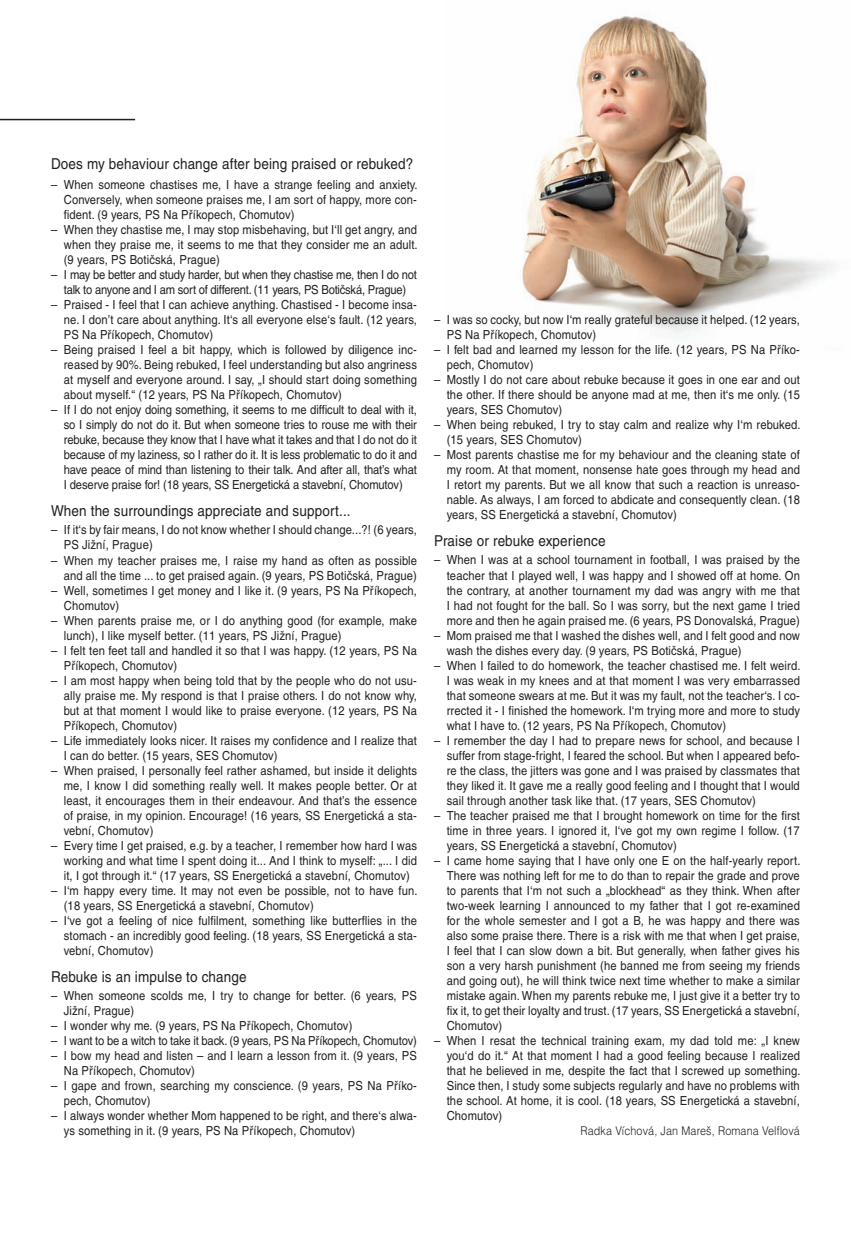
<style>
.page{position:relative;width:851px;height:1234px;background:#fff}
.page>*{position:absolute;margin:0;border:0;box-sizing:border-box;transform-origin:0 0}
.t1{font:15px "Helvetica CE";letter-spacing:.01em;color:#231f20;scale:.9 1}
.t2{font:12.45px/15px "Helvetica CE";letter-spacing:.01em;color:#231f20;text-align:justify;scale:.9 1}
.t3{font:12.45px/15px "Helvetica CE";letter-spacing:-.02em;color:#231f20;text-align:center;scale:.9 1}
.t4{font:12.45px "Helvetica CE";letter-spacing:-.01em;color:#231f20;scale:.9 1}
.t5{font:300 12px "Helvetica CE";letter-spacing:.01em;color:#231f20;scale:.9 1}
</style>
<div class="page">
<img style="left:522px;top:16px;width:313px;height:320px">
<hr style="left:0;top:119px;width:135px;height:1px;background:#231f20">
<p class="t1" style="left:51px;top:155px;width:404px">Does my behaviour change after being praised or rebuked?</p>
<p class="t2" style="left:64px;top:177px;width:394px;text-indent:-13px">– When someone chastises me, I have a strange feeling and anxiety.<br>Conversely, when someone praises me, I am sort of happy, more con&shy;fident. (9 years, PS Na Příkopech, Chomutov)</p>
<p class="t2" style="left:64px;top:222px;width:394px;text-indent:-13px">– When they chastise me, I may stop misbehaving, but I‘ll get angry, and when they praise me, it seems to me that they consider me an adult. (9 years, PS Botičská, Prague)</p>
<p class="t3" style="left:51px;top:267px;width:408px">– I may be better and study harder, but when they chastise me, then I do not talk to anyone and I am sort of different. (11 years, PS Botičská, Prague)</p>
<p class="t2" style="left:64px;top:297px;width:394px;text-indent:-13px">– Praised - I feel that I can achieve anything. Chastised - I become insa&shy;ne. I don’t care about anything. It‘s all everyone else‘s fault. (12 years, PS Na Příkopech, Chomutov)</p>
<p class="t2" style="left:64px;top:342px;width:394px;text-indent:-13px">– Being praised I feel a bit happy, which is followed by diligence inc&shy;reased by 90%. Being rebuked, I feel understanding but also angriness at myself and everyone around. I say, „I should start doing something about myself.“ (12 years, PS Na Příkopech, Chomutov)</p>
<p class="t2" style="left:64px;top:402px;width:394px;text-indent:-13px">– If I do not enjoy doing something, it seems to me difficult to deal with it, so I simply do not do it. But when someone tries to rouse me with their rebuke, because they know that I have what it takes and that I do not do it because of my laziness, so I rather do it. It is less problematic to do it and have peace of mind than listening to their talk. And after all, that’s what I deserve praise for! (18 years, SS Energetická a stavební, Chomutov)</p>
<p class="t1" style="left:51px;top:502px;width:334px">When the surroundings appreciate and support...</p>
<p class="t2" style="left:64px;top:522px;width:394px;text-indent:-13px">– If it‘s by fair means, I do not know whether I should change...?! (6 years,<br>PS Jižní, Prague)</p>
<p class="t2" style="left:51px;top:552px;width:408px;text-align:right">– When my teacher praises me, I raise my hand as often as possible and all the time ... to get praised again. (9 years, PS Botičská, Prague)</p>
<p class="t2" style="left:64px;top:582px;width:394px;text-indent:-13px">– Well, sometimes I get money and I like it. (9 years, PS Na Příkopech,<br>Chomutov)</p>
<p class="t2" style="left:64px;top:612px;width:394px;text-indent:-13px">– When parents praise me, or I do anything good (for example, make lunch), I like myself better. (11 years, PS Jižní, Prague)</p>
<p class="t2" style="left:64px;top:642px;width:394px;text-indent:-13px">– I felt ten feet tall and handled it so that I was happy. (12 years, PS Na<br>Příkopech, Chomutov)</p>
<p class="t2" style="left:64px;top:672px;width:394px;text-indent:-13px">– I am most happy when being told that by the people who do not usu&shy;ally praise me. My respond is that I praise others. I do not know why, but at that moment I would like to praise everyone. (12 years, PS Na Příkopech, Chomutov)</p>
<p class="t2" style="left:64px;top:732px;width:394px;text-indent:-13px">– Life immediately looks nicer. It raises my confidence and I realize that<br>I can do better. (15 years, SES Chomutov)</p>
<p class="t2" style="left:64px;top:762px;width:394px;text-indent:-13px">– When praised, I personally feel rather ashamed, but inside it delights me, I know I did something really well. It makes people better. Or at least, it encourages them in their endeavour. And that’s the essence of praise, in my opinion. Encourage! (16 years, SS Energetická a sta&shy;vební, Chomutov)</p>
<p class="t2" style="left:64px;top:837px;width:394px;text-indent:-13px">– Every time I get praised, e.g. by a teacher, I remember how hard I was working and what time I spent doing it... And I think to myself: „... I did it, I got through it.“ (17 years, SS Energetická a stavební, Chomutov)</p>
<p class="t2" style="left:64px;top:882px;width:394px;text-indent:-13px">– I‘m happy every time. It may not even be possible, not to have fun. (18 years, SS Energetická a stavební, Chomutov)</p>
<p class="t2" style="left:64px;top:912px;width:394px;text-indent:-13px">– I‘ve got a feeling of nice fulfilment, something like butterflies in the stomach - an incredibly good feeling. (18 years, SS Energetická a sta&shy;vební, Chomutov)</p>
<p class="t1" style="left:51px;top:967px;width:219px">Rebuke is an impulse to change</p>
<p class="t2" style="left:64px;top:987px;width:394px;text-indent:-13px">– When someone scolds me, I try to change for better. (6 years, PS<br>Jižní, Prague)</p>
<p class="t2" style="left:51px;top:1017px;width:336px">– I wonder why me. (9 years, PS Na Příkopech, Chomutov)</p>
<p class="t4" style="left:51px;top:1032px;width:408px">– I want to be a witch to take it back. (9 years, PS Na Příkopech, Chomutov)</p>
<p class="t2" style="left:64px;top:1047px;width:394px;text-indent:-13px">– I bow my head and listen – and I learn a lesson from it. (9 years, PS<br>Na Příkopech, Chomutov)</p>
<p class="t2" style="left:64px;top:1077px;width:394px;text-indent:-13px">– I gape and frown, searching my conscience. (9 years, PS Na Příko&shy;pech, Chomutov)</p>
<p class="t2" style="left:64px;top:1107px;width:394px;text-indent:-13px">– I always wonder whether Mom happened to be right, and there‘s alwa&shy;ys something in it. (9 years, PS Na Příkopech, Chomutov)</p>
<p class="t2" style="left:446px;top:312px;width:394px;text-indent:-13px">– I was so cocky, but now I‘m really grateful because it helped. (12 years,<br>PS Na Příkopech, Chomutov)</p>
<p class="t2" style="left:446px;top:342px;width:394px;text-indent:-13px">– I felt bad and learned my lesson for the life. (12 years, PS Na Příko&shy;pech, Chomutov)</p>
<p class="t2" style="left:446px;top:372px;width:394px;text-indent:-13px">– Mostly I do not care about rebuke because it goes in one ear and out the other. If there should be anyone mad at me, then it‘s me only. (15 years, SES Chomutov)</p>
<p class="t2" style="left:446px;top:417px;width:394px;text-indent:-13px">– When being rebuked, I try to stay calm and realize why I‘m rebuked. (15 years, SES Chomutov)</p>
<p class="t2" style="left:446px;top:447px;width:394px;text-indent:-13px">– Most parents chastise me for my behaviour and the cleaning state of my room. At that moment, nonsense hate goes through my head and I retort my parents. But we all know that such a reaction is unreaso&shy;nable. As always, I am forced to abdicate and consequently clean. (18 years, SS Energetická a stavební, Chomutov)</p>
<p class="t1" style="left:434px;top:532px;width:192px">Praise or rebuke experience</p>
<p class="t2" style="left:446px;top:552px;width:394px;text-indent:-13px">– When I was at a school tournament in football, I was praised by the teacher that I played well, I was happy and I showed off at home. On the contrary, at another tournament my dad was angry with me that I had not fought for the ball. So I was sorry, but the next game I tried more and then he again praised me. (6 years, PS Donovalská, Prague)</p>
<p class="t2" style="left:446px;top:627px;width:394px;text-indent:-13px">– Mom praised me that I washed the dishes well, and I felt good and now wash the dishes every day. (9 years, PS Botičská, Prague)</p>
<p class="t2" style="left:446px;top:657px;width:394px;text-indent:-13px">– When I failed to do homework, the teacher chastised me. I felt weird.<br>I was weak in my knees and at that moment I was very embarrassed that someone swears at me. But it was my fault, not the teacher‘s. I co&shy;rrected it - I finished the homework. I‘m trying more and more to study what I have to. (12 years, PS Na Příkopech, Chomutov)</p>
<p class="t2" style="left:446px;top:732px;width:394px;text-indent:-13px">– I remember the day I had to prepare news for school, and because I suffer from stage-fright, I feared the school. But when I appeared befo&shy;re the class, the jitters was gone and I was praised by classmates that they liked it. It gave me a really good feeling and I thought that I would sail through another task like that. (17 years, SES Chomutov)</p>
<p class="t2" style="left:446px;top:807px;width:394px;text-indent:-13px">– The teacher praised me that I brought homework on time for the first time in three years. I ignored it, I‘ve got my own regime I follow. (17 years, SS Energetická a stavební, Chomutov)</p>
<p class="t2" style="left:446px;top:852px;width:394px;text-indent:-13px">– I came home saying that I have only one E on the half-yearly report.<br>There was nothing left for me to do than to repair the grade and prove to parents that I‘m not such a „blockhead“ as they think. When after two-week learning I announced to my father that I got re-examined for the whole semester and I got a B, he was happy and there was also some praise there. There is a risk with me that when I get praise, I feel that I can slow down a bit. But generally, when father gives his son a very harsh punishment (he banned me from seeing my friends and going out), he will think twice next time whether to make a similar mistake again. When my parents rebuke me, I just give it a better try to fix it, to get their loyalty and trust. (17 years, SS Energetická a stavební, Chomutov)</p>
<p class="t2" style="left:446px;top:1032px;width:394px;text-indent:-13px">– When I resat the technical training exam, my dad told me: „I knew you‘d do it.“ At that moment I had a good feeling because I realized that he believed in me, despite the fact that I screwed up something.<br>Since then, I study some subjects regularly and have no problems with the school. At home, it is cool. (18 years, SS Energetická a stavební, Chomutov)</p>
<p class="t5" style="left:580px;top:1123px;width:245px">Radka Víchová, Jan Mareš, Romana Velflová</p>
</div>
